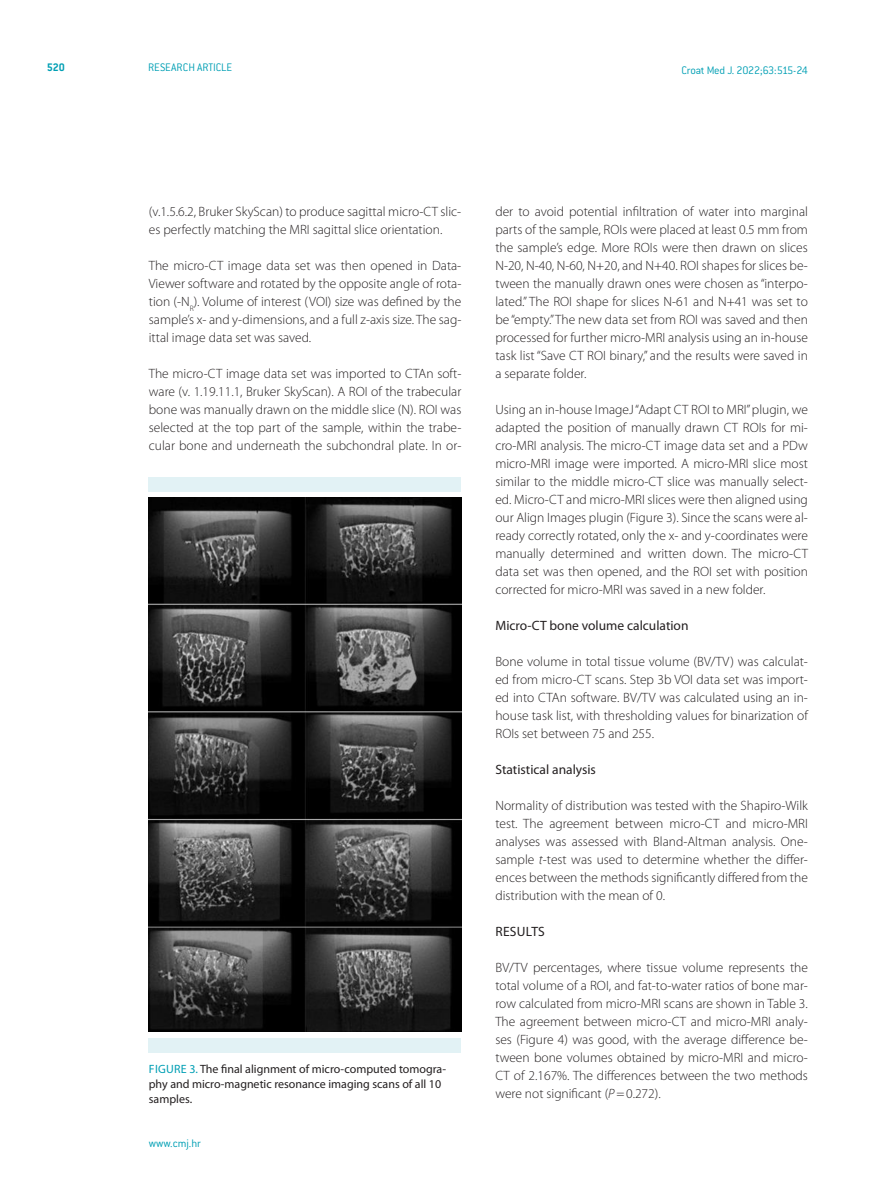
<style>
.page{position:relative;width:893px;height:1191px;background:#fff}
.page>*{position:absolute;margin:0;border:0;box-sizing:border-box;transform-origin:0 0}
.t1{font:300 13.5px/18px "Myriad Pro";color:#231f20;text-align:justify}
.t2{font:13.5px "Myriad Pro";color:#231f20}
.t3{font:12px/15px "Myriad Pro";color:#231f20}
.t4{font:300 12px "ITC Conduit LTCE";letter-spacing:-.01em;color:#009fb4}
.t5{font:700 12px "ITC Conduit LTCE";color:#009fb4}
.s1{color:#009fb4}
.s2{font-style:italic}
</style>
<div class="page">
<img style="left:149px;top:497px;width:313px;height:534px">
<div style="left:149px;top:1037px;width:312px;height:15px;background:#e2f2f5"></div>
<div style="left:149px;top:477px;width:312px;height:15px;background:#e2f2f5"></div>
<p class="t5" style="left:47px;top:60px;width:19px">520</p>
<p class="t4" style="left:148px;top:61px;width:86px">RESEARCH ARTICLE</p>
<p class="t4" style="left:681px;top:63px;width:128px">Croat Med J. 2022;63:515-24</p>
<p class="t1" style="left:149px;top:202px;width:314px">(v.1.5.6.2, Bruker SkyScan) to produce sagittal micro-CT slic&shy;es perfectly matching the MRI sagittal slice orientation.</p>
<p class="t1" style="left:149px;top:256px;width:314px">The micro-CT image data set was then opened in Data-Viewer software and rotated by the opposite angle of rota&shy;tion (-N<sub>R</sub>). Volume of interest (VOI) size was defined by the sample’s x- and y-dimensions, and a full z-axis size. The sag&shy;ittal image data set was saved.</p>
<p class="t1" style="left:149px;top:364px;width:314px">The micro-CT image data set was imported to CTAn soft&shy;ware (v. 1.19.11.1, Bruker SkyScan). A ROI of the trabecular bone was manually drawn on the middle slice (N). ROI was selected at the top part of the sample, within the trabe&shy;cular bone and underneath the subchondral plate. In or-</p>
<p class="t3" style="left:149px;top:1061px;width:299px"><span class="s1">Fig ure 3.</span> The final alignment of micro-computed tomogra&shy;phy and micro-magnetic resonance imaging scans of all 10 samples.</p>
<p class="t4" style="left:149px;top:1136px;width:54px">www.cmj.hr</p>
<p class="t1" style="left:495px;top:202px;width:314px">der to avoid potential infiltration of water into marginal parts of the sample, ROIs were placed at least 0.5 mm from the sample’s edge. More ROIs were then drawn on slices N-20, N-40, N-60, N+20, and N+40. ROI shapes for slices be&shy;tween the manually drawn ones were chosen as “interpo&shy;lated.” The ROI shape for slices N-61 and N+41 was set to be “empty.” The new data set from ROI was saved and then processed for further micro-MRI analysis using an in-house task list “Save CT ROI binary,” and the results were saved in a separate folder.</p>
<p class="t1" style="left:495px;top:400px;width:314px">Using an in-house ImageJ “Adapt CT ROI to MRI” plugin, we adapted the position of manually drawn CT ROIs for mi&shy;cro-MRI analysis. The micro-CT image data set and a PDw micro-MRI image were imported. A micro-MRI slice most similar to the middle micro-CT slice was manually select&shy;ed. Micro-CT and micro-MRI slices were then aligned using our Align Images plugin (Figure 3). Since the scans were al&shy;ready correctly rotated, only the x- and y-coordinates were manually determined and written down. The micro-CT data set was then opened, and the ROI set with position corrected for micro-MRI was saved in a new folder.</p>
<p class="t2" style="left:495px;top:617px;width:195px">Micro-CT bone volume calculation</p>
<p class="t1" style="left:495px;top:652px;width:314px">Bone volume in total tissue volume (BV/TV) was calculat&shy;ed from micro-CT scans. Step 3b VOI data set was import&shy;ed into CTAn software. BV/TV was calculated using an in&shy;house task list, with thresholding values for binarization of ROIs set between 75 and 255.</p>
<p class="t2" style="left:495px;top:761px;width:102px">Statistical analysis</p>
<p class="t1" style="left:495px;top:796px;width:314px">Normality of distribution was tested with the Shapiro-Wilk test. The agreement between micro-CT and micro-MRI analyses was assessed with Bland-Altman analysis. One&shy;sample <span class="s2">t</span>-test was used to determine whether the differ&shy;ences between the methods significantly differed from the distribution with the mean of 0.</p>
<p class="t2" style="left:496px;top:923px;width:44px">Results</p>
<p class="t1" style="left:495px;top:958px;width:314px">BV/TV percentages, where tissue volume represents the total volume of a ROI, and fat-to-water ratios of bone mar&shy;row calculated from micro-MRI scans are shown in Table 3.<br>The agreement between micro-CT and micro-MRI analy&shy;ses (Figure 4) was good, with the average difference be&shy;tween bone volumes obtained by micro-MRI and micro-CT of 2.167%. The differences between the two methods were not significant (<span class="s2">P</span>=0.272).</p>
</div>
